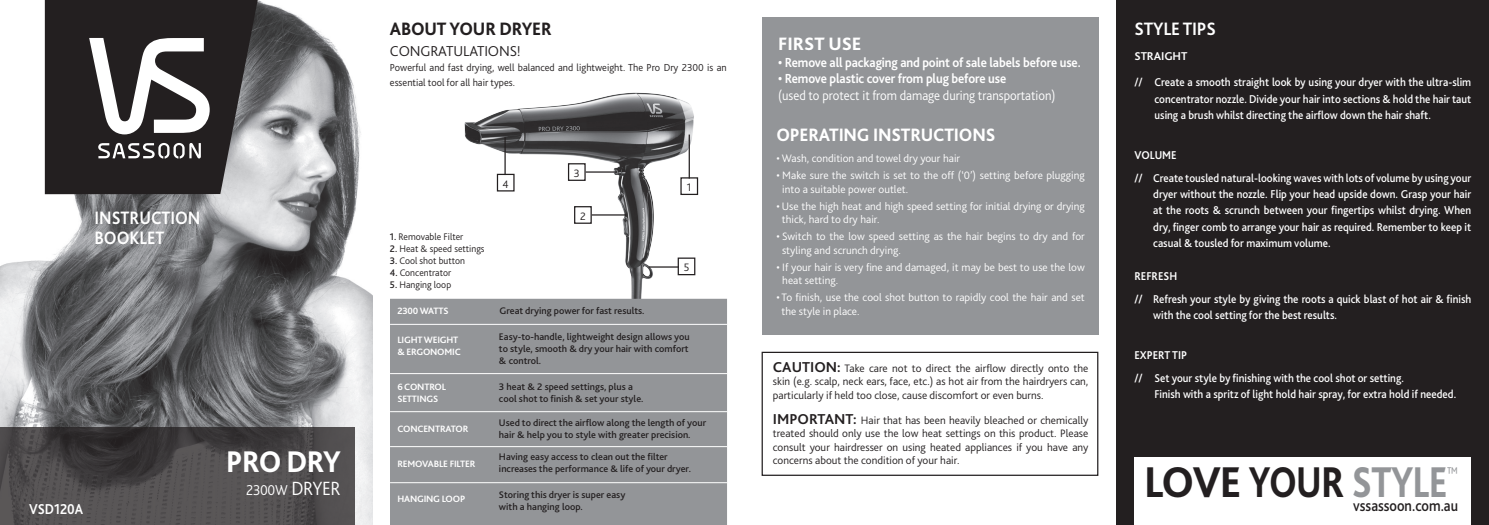
<style>
.page{position:relative;width:1489px;height:525px;background:#fff}
.page>*{position:absolute;margin:0;border:0;box-sizing:border-box;transform-origin:0 0}
.t1{font:800 45px "Bliss 2";letter-spacing:-.02em;color:#231f20;scale:.94 1}
.t2{font:800 31.25px "Bliss 2";letter-spacing:-.03em;color:#fff;scale:.94 1}
.t3{font:800 18.75px "Bliss 2";letter-spacing:-.01em;color:#fff;scale:.94 1}
.t4{font:700 18.75px/20px "Bliss 2";color:#fff;scale:.89 1}
.t5{font:800 18.75px "Bliss 2";letter-spacing:-.01em;color:#231f20;scale:.94 1}
.t6{font:700 18.75px "Bliss 2";color:#fff;scale:.95 1}
.t7{font:800 18.75px "Bliss 2";letter-spacing:-.01em;color:#fff}
.t8{font:500 16.25px "Bliss 2";color:#231f20;scale:.87 1}
.t9{font:300 16.25px "Bliss 2";color:#939598;scale:.82 1}
.t10{font:300 15px "Bliss 2";letter-spacing:-.01em;color:#231f20}
.t11{font:300 15px "Bliss 2";letter-spacing:-.02em;color:#fff;scale:.94 1}
.t12{font:700 15px "Bliss 2";color:#fff;scale:.89 1}
.t13{font:700 13.75px "Bliss 2";letter-spacing:-.01em;color:#fff;scale:.92 1}
.t14{font:300 13.75px "Bliss 2";color:#fff;scale:.93 1}
.t15{font:500 11.88px/16.2px "Bliss 2";color:#fff;text-align:justify;scale:.92 1}
.t16{font:700 11.88px "Bliss 2";color:#fff;scale:.92 1}
.t17{font:700 11.88px "Bliss 2";color:#fff}
.t18{font:300 11.25px/13.5px "Bliss 2";color:#fff}
.t19{font:300 11.25px/13.5px "Bliss 2";color:#231f20;text-align:justify}
.t20{font:300 10.62px/15px "Bliss 2";color:#231f20}
.t21{font:500 10px/12px "Bliss 2";color:#231f20}
.t22{font:300 10px "Bliss 2";color:#231f20}
.t23{font:700 9.62px/11.5px "Bliss 2";letter-spacing:-.02em;color:#fff}
.s1{font-size:20px}
.s2{font-weight:500}
.s3{font-weight:700;font-size:15px}
.s4{color:#939598}
</style>
<div class="page">
<img style="left:0;top:0;width:372px;height:524px">
<div style="left:762px;top:17px;width:336px;height:317px;background:#939598"></div>
<img style="left:464px;top:92px;width:235px;height:206px">
<svg style="left:0;top:426px;width:354px;height:98px;background:#4c494a"></svg>
<div style="left:390px;top:298px;width:337px;height:226px;background:#939598"></div>
<hr style="left:390px;top:324px;width:337px;height:1px;background:#fff">
<hr style="left:390px;top:411px;width:337px;height:1px;background:#fff">
<hr style="left:390px;top:482px;width:337px;height:1px;background:#fff">
<hr style="left:390px;top:373px;width:337px;height:1px;background:#fff">
<hr style="left:390px;top:446px;width:337px;height:1px;background:#fff">
<div style="left:1116px;top:0;width:372px;height:524px;background:#231f20"></div>
<div style="left:1134px;top:457px;width:336px;height:67px;background:#fff"></div>
<div style="left:497px;top:174px;width:17px;height:17px;border:1px solid #231f20"></div>
<div style="left:568px;top:163px;width:17px;height:18px;border:1px solid #231f20"></div>
<div style="left:680px;top:177px;width:18px;height:18px;border:1px solid #231f20"></div>
<div style="left:574px;top:206px;width:17px;height:18px;border:1px solid #231f20"></div>
<div style="left:677px;top:257px;width:18px;height:18px;border:1px solid #231f20"></div>
<hr style="left:504px;top:137px;width:1px;height:38px;background:#231f20">
<hr style="left:585px;top:171px;width:32px;height:1px;background:#231f20">
<hr style="left:591px;top:214px;width:35px;height:1px;background:#231f20">
<hr style="left:648px;top:266px;width:31px;height:1px;background:#231f20">
<hr style="left:688px;top:134px;width:2px;height:44px;background:#231f20">
<div style="left:761px;top:351px;width:337px;height:124px;border:1px solid #231f20"></div>
<svg style="left:45px;top:0;width:213px;height:194px;background:#343032"></svg>
<svg style="left:89px;top:38px;width:121px;height:96px"></svg>
<svg style="left:98px;top:143px;width:103px;height:15px"></svg>
<h3 class="t4" style="left:94px;top:208px;width:121px">INSTRUCTION<br>BOOKLET</h3>
<p class="t12" style="left:29px;top:499px;width:62px">VSD120A</p>
<h2 class="t2" style="left:226px;top:442px;width:123px">PRO DRY</h2>
<p class="t11" style="left:246px;top:480px;width:102px">2300W <span class="s1">DRYER</span></p>
<h3 class="t5" style="left:390px;top:17px;width:173px">ABOUT YOUR DRYER</h3>
<p class="t10" style="left:390px;top:42px;width:132px">CONGRATULATIONS!</p>
<p class="t20" style="left:390px;top:60px;width:338px">Powerful and fast drying, well balanced and lightweight. The Pro Dry 2300 is an essential tool for all hair types.</p>
<p class="t22" style="left:390px;top:230px;width:75px"><span class="s2">1.</span> Removable Filter</p>
<p class="t22" style="left:390px;top:242px;width:96px"><span class="s2">2.</span> Heat &amp; speed settings</p>
<p class="t22" style="left:390px;top:254px;width:77px"><span class="s2">3.</span> Cool shot button</p>
<p class="t22" style="left:390px;top:266px;width:63px"><span class="s2">4.</span> Concentrator</p>
<p class="t22" style="left:390px;top:278px;width:63px"><span class="s2">5.</span> Hanging loop</p>
<p class="t23" style="left:397px;top:304px;width:53px">2300 WATTS</p>
<p class="t23" style="left:397px;top:333px;width:65px">LIGHT WEIGHT &amp; ERGONOMIC</p>
<p class="t23" style="left:397px;top:380px;width:50px">6 CONTROL<br>SETTINGS</p>
<p class="t23" style="left:397px;top:422px;width:72px">CONCENTRATOR</p>
<p class="t23" style="left:397px;top:457px;width:80px">REMOVABLE FILTER</p>
<p class="t23" style="left:397px;top:492px;width:69px">HANGING LOOP</p>
<p class="t19" style="left:502px;top:177px;width:8px">4</p>
<p class="t19" style="left:574px;top:166px;width:7px">3</p>
<p class="t19" style="left:580px;top:209px;width:7px">2</p>
<p class="t19" style="left:687px;top:180px;width:6px">1</p>
<p class="t19" style="left:683px;top:260px;width:7px">5</p>
<p class="t21" style="left:499px;top:304px;width:146px">Great drying power for fast results.</p>
<p class="t21" style="left:499px;top:330px;width:192px;text-align:justify">Easy-to-handle, lightweight design allows you to style, smooth &amp; dry your hair with comfort &amp; control.</p>
<p class="t21" style="left:499px;top:380px;width:146px">3 heat &amp; 2 speed settings, plus a cool shot to finish &amp; set your style.</p>
<p class="t21" style="left:499px;top:416px;width:209px">Used to direct the airflow along the length of your hair &amp; help you to style with greater precision.</p>
<p class="t21" style="left:499px;top:450px;width:193px">Having easy access to clean out the filter increases the performance &amp; life of your dryer.</p>
<p class="t21" style="left:499px;top:488px;width:128px">Storing this dryer is super easy with a hanging loop.</p>
<h3 class="t7" style="left:778px;top:32px;width:85px">FIRST USE</h3>
<p class="t13" style="left:778px;top:54px;width:330px">• Remove all packaging and point of sale labels before use.</p>
<p class="t13" style="left:778px;top:70px;width:249px">• Remove plastic cover from plug before use</p>
<p class="t14" style="left:778px;top:87px;width:300px">(used to protect it from damage during transportation)</p>
<h3 class="t3" style="left:776px;top:123px;width:234px">OPERATING INSTRUCTIONS</h3>
<p class="t18" style="left:776px;top:151px;width:185px">• Wash, condition and towel dry your hair</p>
<p class="t18" style="left:782px;top:168px;width:304px;text-indent:-6px">• Make sure the switch is set to the off (‘0’) setting before plugging into a suitable power outlet.</p>
<p class="t18" style="left:782px;top:199px;width:304px;text-indent:-6px">• Use the high heat and high speed setting for initial drying or drying thick, hard to dry hair.</p>
<p class="t18" style="left:782px;top:229px;width:304px;text-indent:-6px">• Switch to the low speed setting as the hair begins to dry and for styling and scrunch drying.</p>
<p class="t18" style="left:782px;top:260px;width:304px;text-indent:-6px">• If your hair is very fine and damaged, it may be best to use the low heat setting.</p>
<p class="t18" style="left:781px;top:290px;width:305px;text-indent:-5px">• To finish, use the cool shot button to rapidly cool the hair and set the style in place.</p>
<p class="t19" style="left:772px;top:360px;width:317px"><span class="s3">CAUTION:</span> Take care not to direct the airflow directly onto the skin (e.g. scalp, neck ears, face, etc.) as hot air from the hairdryers can, particularly if held too close, cause discomfort or even burns.</p>
<p class="t19" style="left:772px;top:412px;width:317px"><span class="s3">IMPORTANT:</span> Hair that has been heavily bleached or chemically treated should only use the low heat settings on this product. Please consult your hairdresser on using heated appliances if you have any concerns about the condition of your hair.</p>
<h3 class="t6" style="left:1134px;top:17px;width:87px">STYLE TIPS</h3>
<p class="t17" style="left:1134px;top:48px;width:54px">STRAIGHT</p>
<p class="t15" style="left:1154px;top:74px;width:346px;text-indent:-20px">// Create a smooth straight look by using your dryer with the ultra-slim concentrator nozzle. Divide your hair into sections &amp; hold the hair taut using a brush whilst directing the airflow down the hair shaft.</p>
<p class="t16" style="left:1134px;top:147px;width:47px">VOLUME</p>
<p class="t15" style="left:1153px;top:169px;width:347px;text-indent:-19px">// Create tousled natural-looking waves with lots of volume by using your dryer without the nozzle. Flip your head upside down. Grasp your hair at the roots &amp; scrunch between your fingertips whilst drying. When dry, finger comb to arrange your hair as required. Remember to keep it casual &amp; tousled for maximum volume.</p>
<p class="t16" style="left:1134px;top:268px;width:48px">REFRESH</p>
<p class="t15" style="left:1153px;top:290px;width:347px;text-indent:-19px">// Refresh your style by giving the roots a quick blast of hot air &amp; finish with the cool setting for the best results.</p>
<p class="t16" style="left:1134px;top:347px;width:59px">EXPERT TIP</p>
<p class="t15" style="left:1154px;top:369px;width:329px;text-indent:-20px">// Set your style by finishing with the cool shot or setting.<br>Finish with a spritz of light hold hair spray, for extra hold if needed.</p>
<h1 class="t1" style="left:1144px;top:453px;width:324px">LOVE YOUR <span class="s4">STYLE</span></h1>
<h3 class="t9" style="left:1446px;top:462px;width:15px">™</h3>
<h3 class="t8" style="left:1352px;top:495px;width:122px">vssassoon.com.au</h3>
</div>
